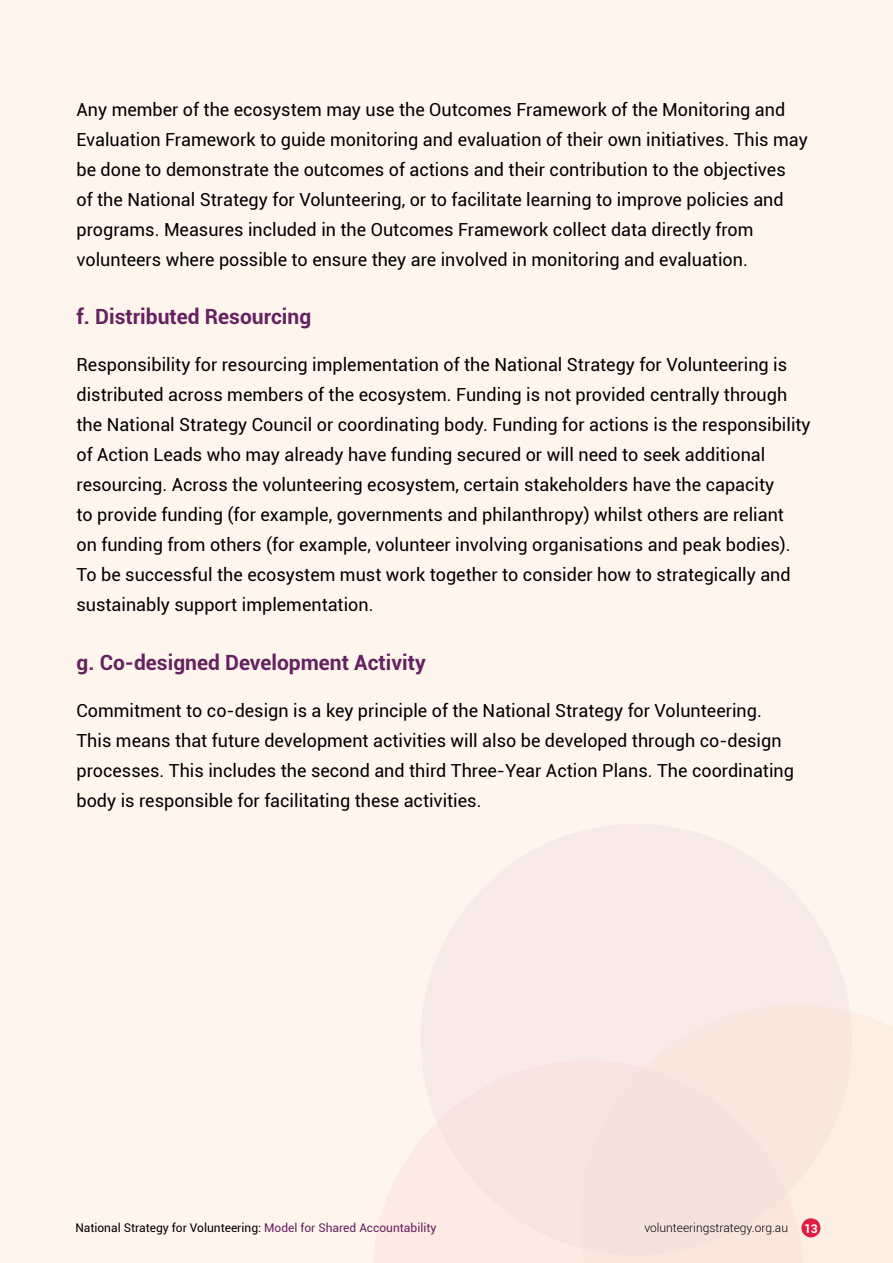
<style>
.page{position:relative;width:893px;height:1263px;background:#fef5ed}
.page>*{position:absolute;margin:0;border:0;box-sizing:border-box;transform-origin:0 0}
.intro_text__bold_purple{font:700 21px "Roboto";color:#652160}
.intro_text__light_black{font:18px/30px "Roboto";color:#000}
.t1{font:12px "Roboto";color:#000}
.t2{font:300 12px "Roboto";color:#000}
.t3{font:700 12px "Roboto";color:#fff}
.s1{color:#652160}
</style>
<div class="page">
<svg style="left:373px;top:1177px;width:24px;height:86px;fill:#fceae4"></svg>
<svg style="left:397px;top:824px;width:456px;height:439px;fill:#f8eae7"></svg>
<svg style="left:801px;top:1216px;width:20px;height:22px"></svg>
<p class="intro_text__light_black" style="left:77px;top:93px;width:733px">Any member of the ecosystem may use the Outcomes Framework of the Monitoring and Evaluation Framework to guide monitoring and evaluation of their own initiatives. This may be done to demonstrate the outcomes of actions and their contribution to the objectives<br>of the National Strategy for Volunteering, or to facilitate learning to improve policies and programs. Measures included in the Outcomes Framework collect data directly from volunteers where possible to ensure they are involved in monitoring and evaluation.</p>
<p class="intro_text__bold_purple" style="left:77px;top:302px;width:236px">f. Distributed Resourcing</p>
<p class="intro_text__light_black" style="left:77px;top:349px;width:736px">Responsibility for resourcing implementation of the National Strategy for Volunteering is distributed across members of the ecosystem. Funding is not provided centrally through the National Strategy Council or coordinating body. Funding for actions is the responsibility of Action Leads who may already have funding secured or will need to seek additional resourcing. Across the volunteering ecosystem, certain stakeholders have the capacity<br>to provide funding (for example, governments and philanthropy) whilst others are reliant<br>on funding from others (for example, volunteer involving organisations and peak bodies).<br>To be successful the ecosystem must work together to consider how to strategically and sustainably support implementation.</p>
<p class="intro_text__bold_purple" style="left:77px;top:647px;width:351px">g. Co-designed Development Activity</p>
<p class="intro_text__light_black" style="left:77px;top:695px;width:719px">Commitment to co-design is a key principle of the National Strategy for Volunteering.<br>This means that future development activities will also be developed through co-design processes. This includes the second and third Three-Year Action Plans. The coordinating body is responsible for facilitating these activities.</p>
<p class="t1" style="left:75px;top:1220px;width:363px">National Strategy for Volunteering: <span class="s1">Model for Shared Accountability</span></p>
<p class="t2" style="left:644px;top:1220px;width:145px">volunteeringstrategy.org.au</p>
<p class="t3" style="left:804px;top:1220px;width:15px">13</p>
</div>
